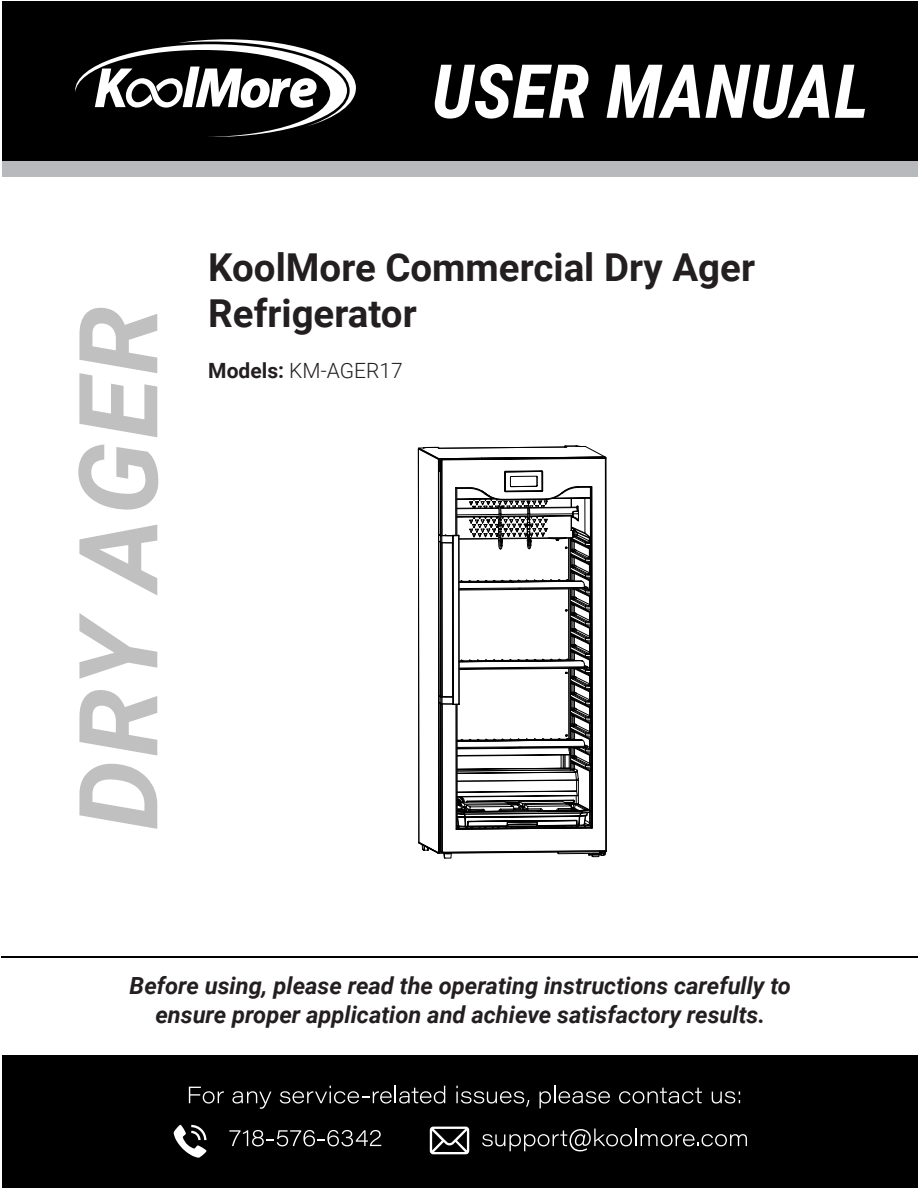
<style>
.page{position:relative;width:918px;height:1188px;background:#fff}
.page>*{position:absolute;margin:0;border:0;box-sizing:border-box;transform-origin:0 0}
.t1{font:italic 700 109.5px "Roboto";color:#c0c0c0}
.t2{font:italic 700 74.7px "Roboto Condensed";color:#fff}
.t3{font:700 38.4px/46.2px "Roboto";color:#231f20}
.t4{font:italic 700 23.55px "Roboto";color:#231f20}
.t5{font:300 21px "Roboto";color:#231f20}
.s1{font-weight:700}
</style>
<div class="page">
<div style="left:2px;top:1px;width:916px;height:176px;background:#b8b9bc"></div>
<div style="left:2px;top:1px;width:916px;height:159px;background:#000"></div>
<div style="left:2px;top:1055px;width:916px;height:133px;background:#000"></div>
<hr style="left:1px;top:956px;width:917px;height:2px;background:#000">
<svg style="left:189px;top:1087px;width:35px;height:17px"></svg>
<svg style="left:232px;top:1091px;width:39px;height:18px"></svg>
<svg style="left:280px;top:1086px;width:165px;height:18px"></svg>
<svg style="left:456px;top:1086px;width:73px;height:21px"></svg>
<svg style="left:539px;top:1086px;width:71px;height:22px"></svg>
<svg style="left:619px;top:1088px;width:83px;height:16px"></svg>
<svg style="left:712px;top:1091px;width:28px;height:13px"></svg>
<svg style="left:229px;top:1130px;width:152px;height:16px"></svg>
<svg style="left:482px;top:1129px;width:265px;height:22px"></svg>
<svg style="left:430px;top:1127px;width:39px;height:27px"></svg>
<svg style="left:174px;top:1125px;width:33px;height:33px"></svg>
<svg style="left:75px;top:39px;width:281px;height:98px"></svg>
<svg style="left:418px;top:446px;width:189px;height:413px"></svg>
<p class="t2" style="left:432px;top:39px;width:439px">USER MANUAL</p>
<p class="t1" style="left:42px;top:830px;width:525px;rotate:-90deg">DRY AGER</p>
<p class="t3" style="left:208px;top:243px;width:548px">KoolMore Commercial Dry Ager<br>Refrigerator</p>
<p class="t5" style="left:208px;top:356px;width:196px"><span class="s1">Models:</span> KM-AGER17</p>
<p class="t4" style="left:130px;top:969px;width:663px">Before using, please read the operating instructions carefully to</p>
<p class="t4" style="left:155px;top:998px;width:611px">ensure proper application and achieve satisfactory results.</p>
</div>
